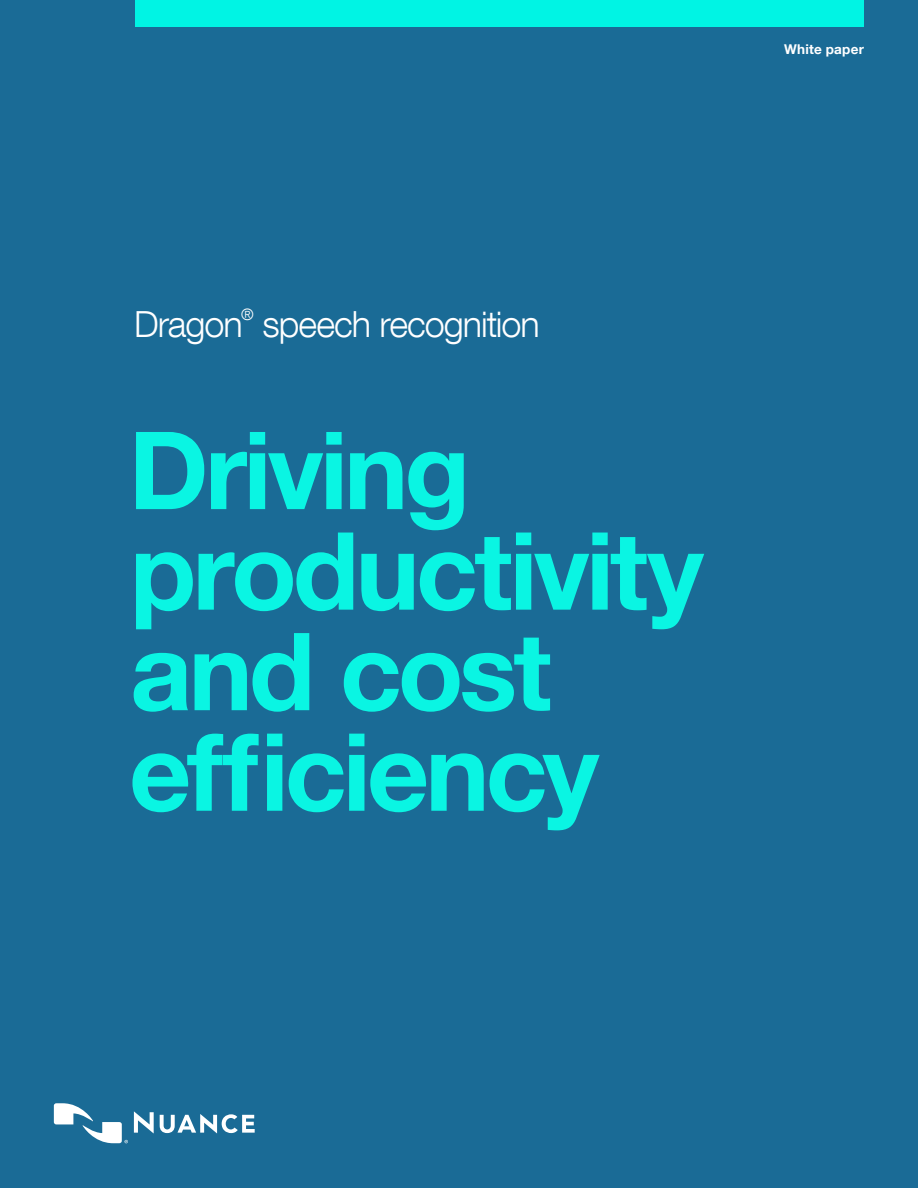
<style>
.page{position:relative;width:918px;height:1188px;background:#1a6b96}
.page>*{position:absolute;margin:0;border:0;box-sizing:border-box;transform-origin:0 0}
.t1{font:700 108px/100.5px "Helvetica Neue LT Com";letter-spacing:-.035em;color:#0af5e3}
.t2{font:300 36px "Helvetica Neue LT Com";letter-spacing:-.03em;color:#fff}
.t3{font:300 15.75px "Helvetica Neue LT Com";color:#fff}
.t4{font:700 13.5px "Helvetica Neue LT Com";letter-spacing:.02em;color:#fff}
</style>
<div class="page">
<div style="left:135px;top:0;width:729px;height:27px;background:#00f4e4"></div>
<svg style="left:134px;top:1111px;width:20px;height:23px"></svg>
<svg style="left:160px;top:1114px;width:95px;height:20px"></svg>
<svg style="left:54px;top:1103px;width:74px;height:40px"></svg>
<p class="t4" style="left:784px;top:41px;width:81px">White paper</p>
<p class="t2" style="left:134px;top:302px;width:110px">Dragon</p>
<p class="t3" style="left:241px;top:305px;width:14px">®</p>
<p class="t2" style="left:263px;top:302px;width:279px">speech recognition</p>
<p class="t1" style="left:129px;top:417px;width:577px">Driving productivity and cost efficiency</p>
</div>
